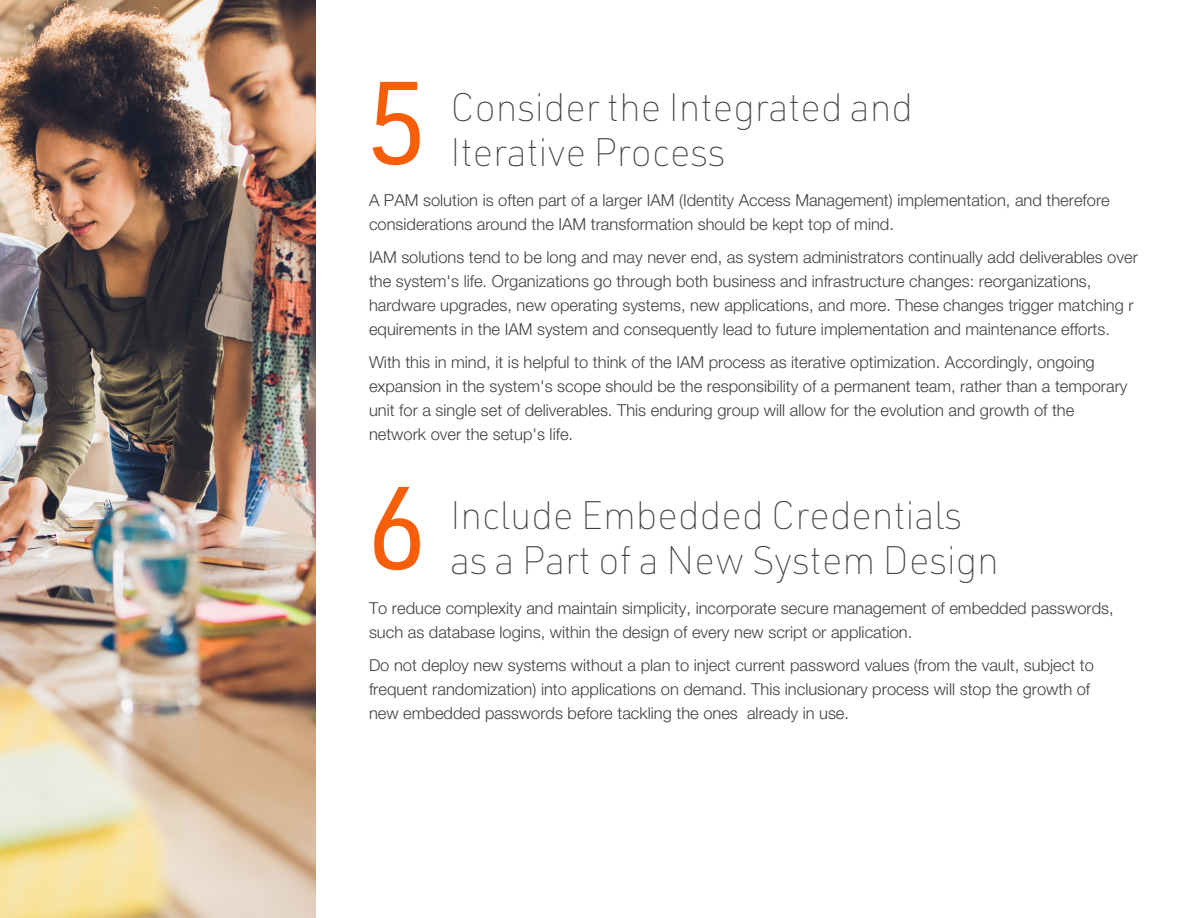
<style>
.page{position:relative;width:1188px;height:918px;background:#fff}
.page>*{position:absolute;margin:0;border:0;box-sizing:border-box;transform-origin:0 0}
.t1{font:115.2px "URWDIN";color:#f65e0a}
.t2{font:100 39px/45px "URWDIN";letter-spacing:-.01em;color:#414141}
.t3{font:300 16.5px/24px "Helvetica Neue LT Std";color:#414141}
</style>
<div class="page">
<img style="left:0;top:0;width:315px;height:918px">
<h1 class="t1" style="left:366px;top:47px;width:64px">5</h1>
<h2 class="t2" style="left:450px;top:84px;width:465px">Consider the Integrated and<br>Iterative Process</h2>
<p class="t3" style="left:369px;top:188px;width:742px">A PAM solution is often part of a larger IAM (Identity Access Management) implementation, and therefore considerations around the IAM transformation should be kept top of mind.</p>
<p class="t3" style="left:369px;top:245px;width:770px">IAM solutions tend to be long and may never end, as system administrators continually add deliverables over the system's life. Organizations go through both business and infrastructure changes: reorganizations, hardware upgrades, new operating systems, new applications, and more. These changes trigger matching r equirements in the IAM system and consequently lead to future implementation and maintenance efforts.</p>
<p class="t3" style="left:369px;top:350px;width:760px">With this in mind, it is helpful to think of the IAM process as iterative optimization. Accordingly, ongoing expansion in the system's scope should be the responsibility of a permanent team, rather than a temporary unit for a single set of deliverables. This enduring group will allow for the evolution and growth of the network over the setup's life.</p>
<h1 class="t1" style="left:366px;top:452px;width:64px">6</h1>
<h2 class="t2" style="left:450px;top:492px;width:551px">Include Embedded Credentials as a Part of a New System Design</h2>
<p class="t3" style="left:369px;top:596px;width:746px">To reduce complexity and maintain simplicity, incorporate secure management of embedded passwords, such as database logins, within the design of every new script or application.</p>
<p class="t3" style="left:369px;top:653px;width:726px">Do not deploy new systems without a plan to inject current password values (from the vault, subject to frequent randomization) into applications on demand. This inclusionary process will stop the growth of new embedded passwords before tackling the ones already in use.</p>
</div>
